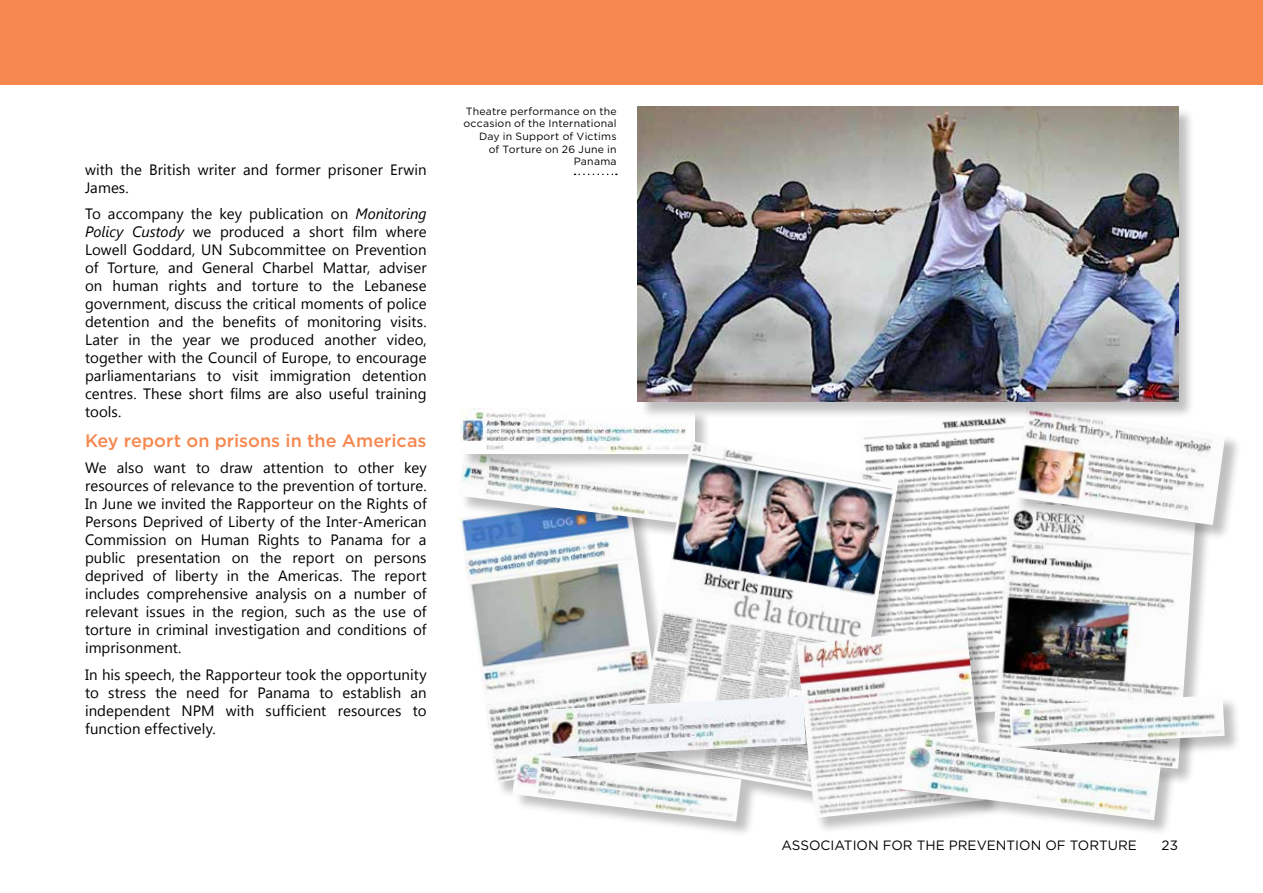
<style>
.page{position:relative;width:1263px;height:893px;background:#fff}
.page>*{position:absolute;margin:0;border:0;box-sizing:border-box;transform-origin:0 0}
.t1{font:500 18px "Gotham";color:#f6884f}
.t2{font:15px/18px "Segoe UI";letter-spacing:.005em;color:#000;text-align:justify}
.t3{font:13.5px "Gotham";color:#000}
.t4{font:10.5px/12.6px "Gotham";letter-spacing:.02em;color:#000;text-align:right}
.s1{font-style:italic}
</style>
<div class="page">
<div style="left:0;top:0;width:1263px;height:85px;background:#f6884f"></div>
<img style="left:863px;top:419px;width:151px;height:208px">
<img style="left:464px;top:542px;width:171px;height:240px">
<div style="left:460px;top:450px;width:262px;height:92px;background:#000;opacity:.25"></div>
<img style="left:459px;top:450px;width:176px;height:75px">
<div style="left:993px;top:503px;width:219px;height:282px;background:#000;opacity:.25"></div>
<img style="left:992px;top:502px;width:204px;height:267px">
<div style="left:461px;top:409px;width:250px;height:62px;background:#000;opacity:.25"></div>
<img style="left:461px;top:408px;width:233px;height:45px">
<div style="left:636px;top:442px;width:280px;height:371px;background:#000;opacity:.25"></div>
<img style="left:635px;top:441px;width:264px;height:356px">
<div style="left:549px;top:697px;width:273px;height:77px;background:#000;opacity:.25"></div>
<img style="left:548px;top:696px;width:249px;height:61px">
<div style="left:1010px;top:696px;width:232px;height:68px;background:#000;opacity:.25"></div>
<img style="left:1009px;top:695px;width:215px;height:52px">
<div style="left:1015px;top:407px;width:227px;height:134px;background:#000;opacity:.25"></div>
<img style="left:1014px;top:407px;width:211px;height:118px">
<svg style="left:574px;top:174px;width:43px;height:1px"></svg>
<div style="left:514px;top:753px;width:244px;height:85px;background:#000;opacity:.25"></div>
<img style="left:512px;top:752px;width:229px;height:69px">
<div style="left:798px;top:628px;width:203px;height:206px;background:#000;opacity:.25"></div>
<img style="left:797px;top:627px;width:187px;height:191px">
<div style="left:902px;top:735px;width:275px;height:102px;background:#000;opacity:.25"></div>
<img style="left:901px;top:734px;width:260px;height:86px">
<div style="left:639px;top:107px;width:556px;height:312px;background:#000;opacity:.25"></div>
<img style="left:638px;top:106px;width:540px;height:296px">
<p class="t2" style="left:85px;top:160px;width:343px">with the British writer and former prisoner Erwin<br>James.</p>
<p class="t2" style="left:85px;top:204px;width:343px">To accompany the key publication on <span class="s1">Monitoring Policy Custody</span> we produced a short film where Lowell Goddard, UN Subcommittee on Prevention of Torture, and General Charbel Mattar, adviser on human rights and torture to the Lebanese government, discuss the critical moments of police detention and the benefits of monitoring visits.<br>Later in the year we produced another video, together with the Council of Europe, to encourage parliamentarians to visit immigration detention centres. These short films are also useful training tools.</p>
<p class="t1" style="left:85px;top:429px;width:343px">Key report on prisons in the Americas</p>
<p class="t2" style="left:85px;top:458px;width:343px">We also want to draw attention to other key resources of relevance to the prevention of torture.<br>In June we invited the Rapporteur on the Rights of Persons Deprived of Liberty of the Inter-American Commission on Human Rights to Panama for a public presentation on the report on persons deprived of liberty in the Americas. The report includes comprehensive analysis on a number of relevant issues in the region, such as the use of torture in criminal investigation and conditions of imprisonment.</p>
<p class="t2" style="left:85px;top:665px;width:343px">In his speech, the Rapporteur took the opportunity to stress the need for Panama to establish an independent NPM with sufficient resources to function effectively.</p>
<p class="t4" style="left:464px;top:105px;width:155px">Theatre performance on the occasion of the International<br>Day in Support of Victims<br>of Torture on 26 June in<br>Panama</p>
<p class="t3" style="left:781px;top:837px;width:357px">ASSOCIATION FOR THE PREVENTION OF TORTURE</p>
<p class="t3" style="left:1161px;top:837px;width:18px">23</p>
</div>
